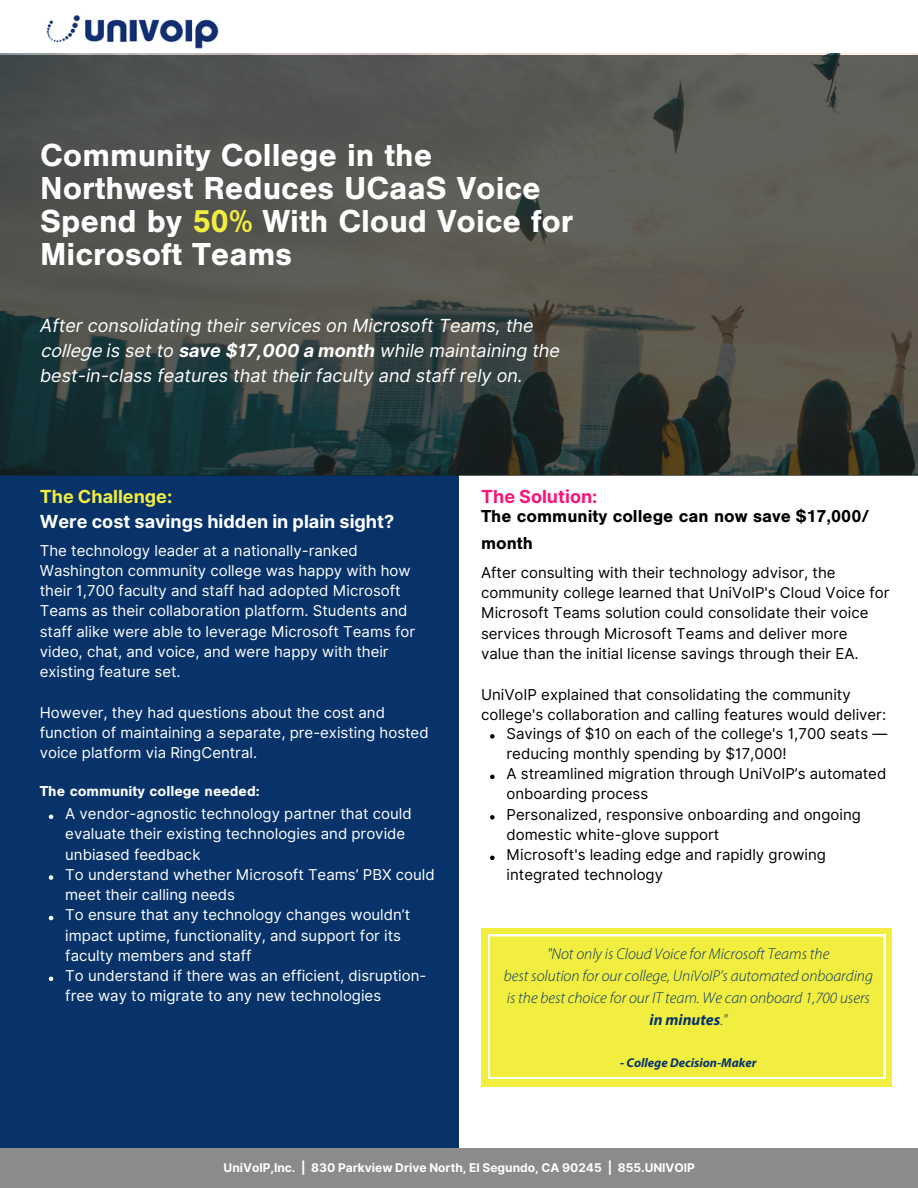
<style>
.page{position:relative;width:918px;height:1188px;background:#fff}
.page>*{position:absolute;margin:0;border:0;box-sizing:border-box;transform-origin:0 0}
.t1{font:700 33px/33px "Nimbus San";color:#fff}
.t2{font:italic 18px/24.8px "Inter";color:#fff}
.t3{font:700 18px/26.8px "Nimbus San";color:#000}
.t4{font:700 18px "Inter";color:#fff}
.t5{font:700 18px "Inter";color:#f1ee40}
.t6{font:700 18px "Inter";color:#f7167a}
.t7{font:italic 300 15.75px/22px "Myriad Pro";color:#07336a;text-align:center}
.t8{font:15px/20.2px "Inter";color:#fff}
.t9{font:15px/20.2px "Inter";color:#000}
.t10{font:700 15px "Nimbus San";color:#fff}
.t11{font:italic 700 12.75px "Myriad Pro";color:#07336a}
.t12{font:700 12px "Inter";color:#fff}
.s1{color:#f1ee40}
.s2{font-style:inherit}
.s3{font-weight:700}
</style>
<div class="page">
<img style="left:46px;top:14px;width:173px;height:35px">
<div style="left:0;top:462px;width:459px;height:686px;background:#07336a"></div>
<svg style="left:0;top:55px;width:918px;height:421px;background:#494e49"></svg>
<div style="left:481px;top:928px;width:411px;height:159px;background:#f1ee40"></div>
<svg style="left:488px;top:935px;width:397px;height:144px"></svg>
<div style="left:0;top:1148px;width:918px;height:40px;background:#8b8b8b"></div>
<svg style="left:49px;top:815px;width:4px;height:4px"></svg>
<svg style="left:49px;top:875px;width:4px;height:5px"></svg>
<svg style="left:49px;top:916px;width:4px;height:4px"></svg>
<svg style="left:49px;top:977px;width:4px;height:4px"></svg>
<svg style="left:490px;top:734px;width:5px;height:5px"></svg>
<svg style="left:490px;top:775px;width:5px;height:4px"></svg>
<svg style="left:490px;top:815px;width:5px;height:5px"></svg>
<svg style="left:490px;top:856px;width:5px;height:4px"></svg>
<h1 class="t1" style="left:40px;top:139px;width:535px">Community College in the<br>Northwest Reduces UCaaS Voice<br>Spend by <span class="s1">50%</span> With Cloud Voice for<br>Microsoft Teams</h1>
<p class="t2" style="left:40px;top:313px;width:521px">After consolidating their services on Microsoft Teams, the <span class="s2">college</span>is set to <span class="s3">save $17,000 a month</span> while maintaining the best-in-class features that their faculty and staff rely on.</p>
<p class="t5" style="left:40px;top:486px;width:134px">The Challenge:</p>
<p class="t4" style="left:40px;top:510px;width:356px">Were cost savings hidden in plain sight?</p>
<p class="t8" style="left:40px;top:540px;width:377px">The technology leader at a nationally-ranked Washington community college was happy with how their 1,700 faculty and staff had adopted Microsoft Teams as their collaboration platform. Students and staff alike were able to leverage Microsoft Teams for video, chat, and voice, and were happy with their existing feature set.</p>
<p class="t8" style="left:40px;top:702px;width:390px">However, they had questions about the cost and function of maintaining a separate, pre-existing hosted voice platform via RingCentral.</p>
<p class="t10" style="left:40px;top:783px;width:221px">The community college needed:</p>
<p class="t8" style="left:65px;top:804px;width:371px">A vendor-agnostic technology partner that could evaluate their existing technologies and provide unbiased feedback<br>To understand whether Microsoft Teams’ PBX could meet their calling needs<br>To ensure that any technology changes wouldn’t impact uptime, functionality, and support for its faculty members and staff<br>To understand if there was an efficient, disruption&shy;free way to migrate to any new technologies</p>
<p class="t6" style="left:481px;top:486px;width:118px">The Solution:</p>
<p class="t3" style="left:481px;top:503px;width:390px">The community college can now save $17,000/ month</p>
<p class="t9" style="left:481px;top:562px;width:410px">After consulting with their technology advisor, the community college learned that UniVoIP's Cloud Voice for Microsoft Teams solution could consolidate their voice services through Microsoft Teams and deliver more<br>value than the initial license savings through their EA.</p>
<p class="t9" style="left:481px;top:684px;width:407px">UniVoIP explained that consolidating the community college's collaboration and calling features would deliver:</p>
<p class="t9" style="left:507px;top:723px;width:382px">Savings of $10 on each of the college's 1,700 seats — reducing monthly spending by $17,000!<br>A streamlined migration through UniVoIP’s automated onboarding process<br>Personalized, responsive onboarding and ongoing domestic white-glove support<br>Microsoft's leading edge and rapidly growing integrated technology</p>
<p class="t7" style="left:504px;top:943px;width:371px">"Not only is Cloud Voice for Microsoft Teams the<br>best solution for our college, UniVoIP’s automated onboarding is the best choice for our IT team. We can onboard 1,700 users <span class="s3">in minutes</span>."</p>
<p class="t11" style="left:620px;top:1054px;width:138px">- College Decision-Maker</p>
<p class="t12" style="left:224px;top:1160px;width:473px">UniVoIP,Inc. | 830 Parkview Drive North, El Segundo, CA 90245 | 855.UNIVOIP</p>
</div>
